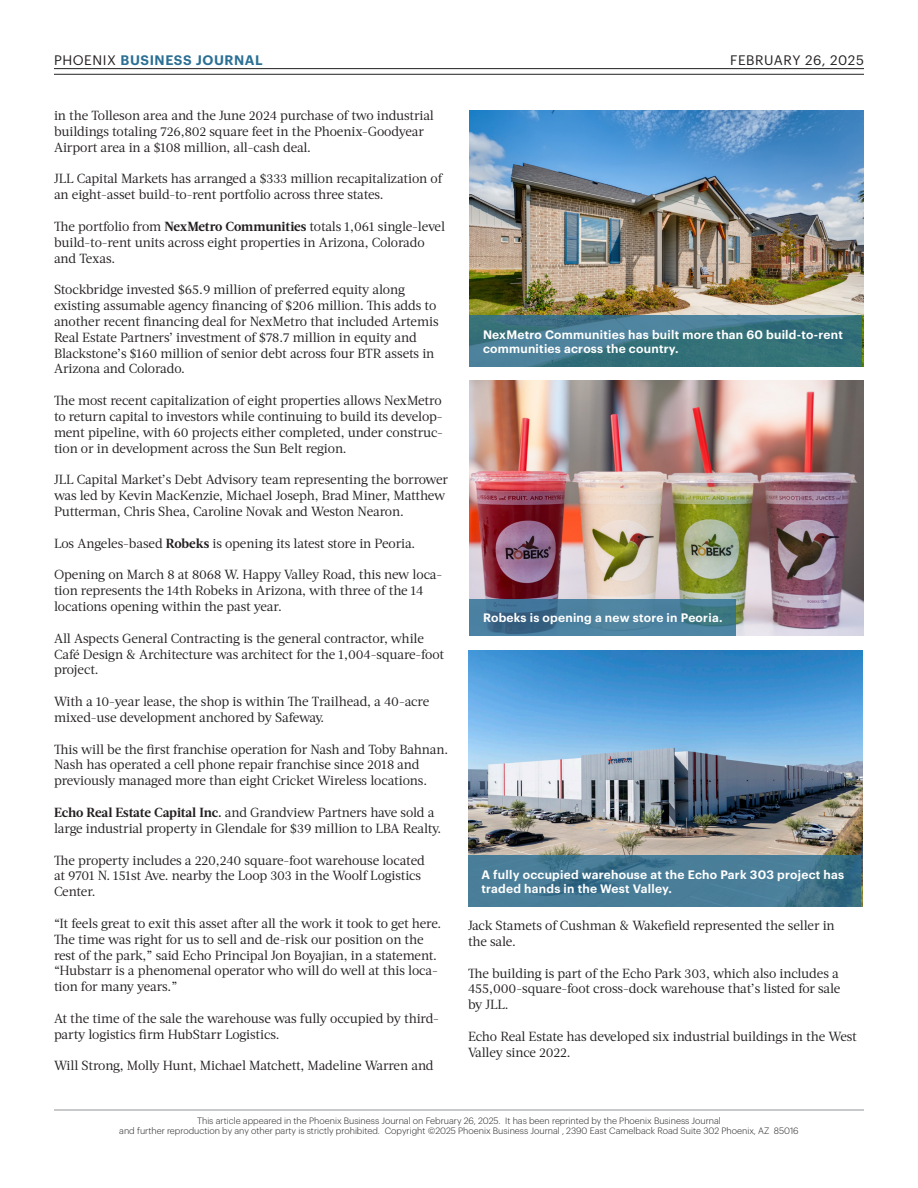
<style>
.page{position:relative;width:918px;height:1188px;background:#fff}
.page>*{position:absolute;margin:0;border:0;box-sizing:border-box;transform-origin:0 0}
.t1{font:600 13.5px "Graphik";letter-spacing:.04em;color:#2a6f94}
.t2{font:13.5px "Graphik";letter-spacing:.045em;color:#231f20}
.t3{font:13.2px/15.9px "Acta";letter-spacing:-.01em;color:#231f20}
.t4{font:600 12px/14.4px "Graphik";letter-spacing:.02em;color:#fff}
.t5{font:300 9px "Graphik";color:#231f20}
.s1{font-weight:400;color:#231f20}
.s2{font-weight:700}
</style>
<div class="page">
<img style="left:468px;top:651px;width:394px;height:255px">
<hr style="left:54px;top:1110px;width:810px;height:1px;background:#939598">
<hr style="left:54px;top:68px;width:810px;height:1px;background:#231f20">
<hr style="left:54px;top:74px;width:810px;height:1px;background:#231f20">
<img style="left:470px;top:111px;width:394px;height:255px">
<img style="left:470px;top:380px;width:394px;height:256px">
<svg style="left:470px;top:315px;width:392px;height:51px;background:#3d7685"></svg>
<svg style="left:470px;top:599px;width:266px;height:37px;background:#467a97"></svg>
<svg style="left:468px;top:855px;width:393px;height:51px;background:#447993"></svg>
<p class="t1" style="left:54px;top:50px;width:210px"><span class="s1">PHOENIX</span> BUSINESS JOURNAL</p>
<p class="t3" style="left:54px;top:108px;width:381px">in the Tolleson area and the June 2024 purchase of two industrial buildings totaling 726,802 square feet in the Phoenix-Goodyear<br>Airport area in a $108 million, all-cash deal.</p>
<p class="t3" style="left:54px;top:171px;width:390px">JLL Capital Markets has arranged a $333 million recapitalization of an eight-asset build-to-rent portfolio across three states.</p>
<p class="t3" style="left:54px;top:219px;width:392px">The portfolio from <span class="s2">NexMetro Communities</span> totals 1,061 single-level build-to-rent units across eight properties in Arizona, Colorado and Texas.</p>
<p class="t3" style="left:54px;top:282px;width:386px">Stockbridge invested $65.9 million of preferred equity along existing assumable agency financing of $206 million. This adds to another recent financing deal for NexMetro that included Artemis Real Estate Partners’ investment of $78.7 million in equity and Blackstone’s $160 million of senior debt across four BTR assets in Arizona and Colorado.</p>
<p class="t3" style="left:54px;top:393px;width:390px;text-align:justify">The most recent capitalization of eight properties allows NexMetro to return capital to investors while continuing to build its develop&shy;ment pipeline, with 60 projects either completed, under construc&shy;tion or in development across the Sun Belt region.</p>
<p class="t3" style="left:54px;top:472px;width:396px">JLL Capital Market’s Debt Advisory team representing the borrower was led by Kevin MacKenzie, Michael Joseph, Brad Miner, Matthew<br>Putterman, Chris Shea, Caroline Novak and Weston Nearon.</p>
<p class="t3" style="left:54px;top:535px;width:363px">Los Angeles-based <span class="s2">Robeks</span> is opening its latest store in Peoria.</p>
<p class="t3" style="left:54px;top:567px;width:390px">Opening on March 8 at 8068 W. Happy Valley Road, this new loca&shy;tion represents the 14th Robeks in Arizona, with three of the 14 locations opening within the past year.</p>
<p class="t3" style="left:54px;top:630px;width:392px">All Aspects General Contracting is the general contractor, while<br>Café Design &amp; Architecture was architect for the 1,004-square-foot project.</p>
<p class="t3" style="left:54px;top:694px;width:377px">With a 10-year lease, the shop is within The Trailhead, a 40-acre mixed-use development anchored by Safeway.</p>
<p class="t3" style="left:54px;top:741px;width:396px">This will be the first franchise operation for Nash and Toby Bahnan.<br>Nash has operated a cell phone repair franchise since 2018 and previously managed more than eight Cricket Wireless locations.</p>
<p class="t3" style="left:54px;top:805px;width:389px"><span class="s2">Echo Real Estate Capital Inc.</span> and Grandview Partners have sold a large industrial property in Glendale for $39 million to LBA Realty.</p>
<p class="t3" style="left:54px;top:852px;width:372px">The property includes a 220,240 square-foot warehouse located at 9701 N. 151st Ave. nearby the Loop 303 in the Woolf Logistics<br>Center.</p>
<p class="t3" style="left:54px;top:916px;width:389px">“It feels great to exit this asset after all the work it took to get here.<br>The time was right for us to sell and de-risk our position on the rest of the park,” said Echo Principal Jon Boyajian, in a statement. “Hubstarr is a phenomenal operator who will do well at this loca&shy;tion for many years.”</p>
<p class="t3" style="left:54px;top:1011px;width:387px">At the time of the sale the warehouse was fully occupied by third&shy;party logistics firm HubStarr Logistics.</p>
<p class="t3" style="left:54px;top:1058px;width:381px">Will Strong, Molly Hunt, Michael Matchett, Madeline Warren and</p>
<p class="t2" style="left:730px;top:50px;width:135px">FEBRUARY 26, 2025</p>
<p class="t4" style="left:483px;top:326px;width:361px">NexMetro Communities has built more than 60 build-to-rent communities across the country.</p>
<p class="t4" style="left:483px;top:610px;width:241px">Robeks is opening a new store in Peoria.</p>
<p class="t4" style="left:482px;top:866px;width:364px">A fully occupied warehouse at the Echo Park 303 project has traded hands in the West Valley.</p>
<p class="t3" style="left:468px;top:918px;width:368px">Jack Stamets of Cushman &amp; Wakefield represented the seller in the sale.</p>
<p class="t3" style="left:468px;top:965px;width:374px">The building is part of the Echo Park 303, which also includes a<br>455,000-square-foot cross-dock warehouse that’s listed for sale by JLL.</p>
<p class="t3" style="left:468px;top:1029px;width:390px">Echo Real Estate has developed six industrial buildings in the West<br>Valley since 2022.</p>
<p class="t5" style="left:197px;top:1114px;width:525px">This article appeared in the Phoenix Business Journal on February 26, 2025. It has been reprinted by the Phoenix Business Journal</p>
<p class="t5" style="left:119px;top:1124px;width:681px">and further reproduction by any other party is strictly prohibited. Copyright ©2025 Phoenix Business Journal , 2390 East Camelback Road Suite 302 Phoenix, AZ 85016</p>
</div>
